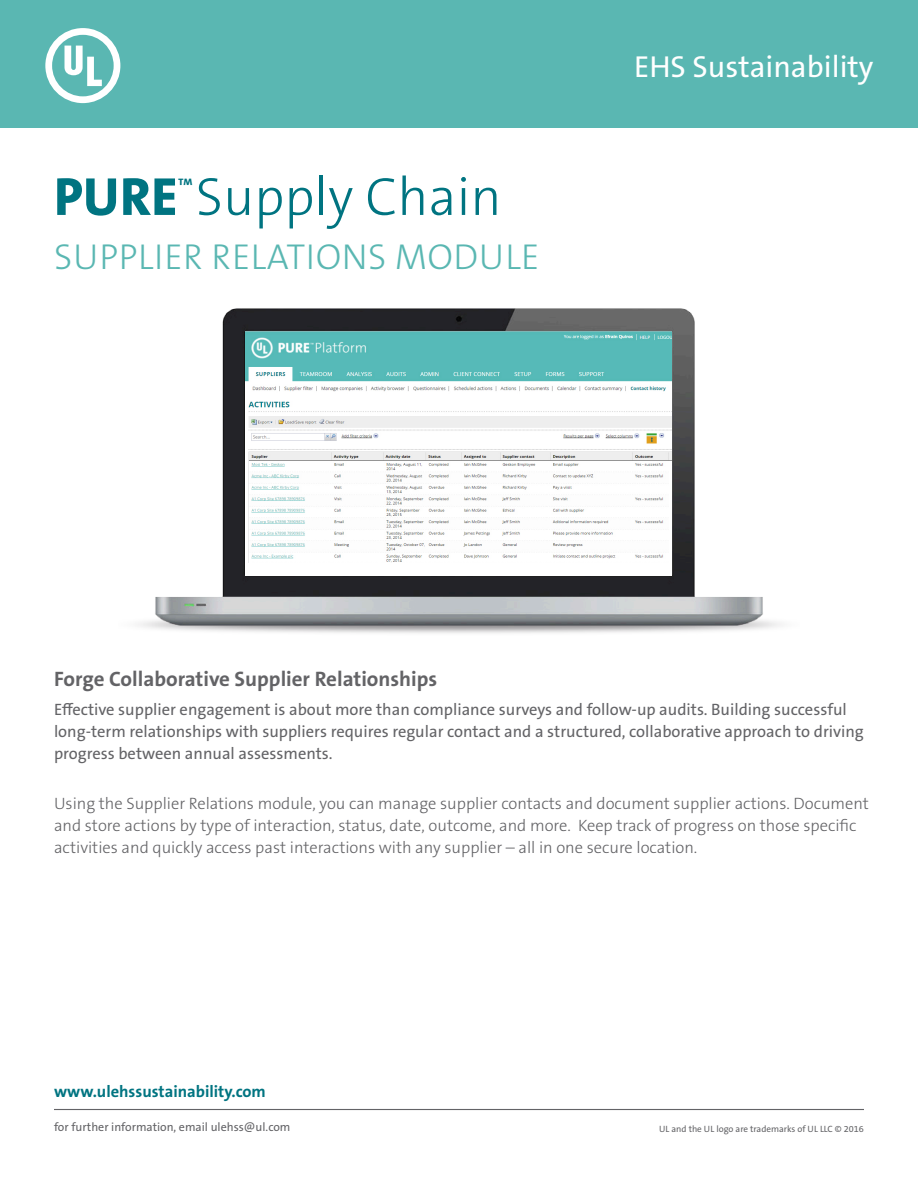
<style>
.page{position:relative;width:918px;height:1188px;background:#fff}
.page>*{position:absolute;margin:0;border:0;box-sizing:border-box;transform-origin:0 0}
.t1{font:300 54px "The Sans B W3";color:#007481}
.t2{font:300 36.15px "The Sans B W3";letter-spacing:.015em;color:#5ab7b2}
.t3{font:30.45px "The Sans B W5 Plain";color:#fff}
.t4{font:22.8px "The Sans B W5 Plain";color:#007481}
.t5{font:700 21px "The Sans B W7";color:#636366}
.t6{font:300 16.5px/21.8px "The Sans B W3";color:#636366}
.t7{font:16.5px/21.8px "The Sans B W5 Plain";color:#636366}
.t8{font:700 16.5px "The Sans B W7";color:#007481}
.t9{font:12px "The Sans B W5 Plain";color:#636366}
.t10{font:9.15px "The Sans B W5 Plain";color:#636366}
.s1{font-family:"The Sans B W8";font-weight:800}
</style>
<div class="page">
<div style="left:0;top:0;width:918px;height:127px;background:#5ab7b2"></div>
<svg style="left:45px;top:28px;width:75px;height:75px"></svg>
<hr style="left:54px;top:1109px;width:810px;height:1px;background:#636366">
<img style="left:138px;top:308px;width:644px;height:325px">
<div style="left:245px;top:332px;width:426px;height:244px;background:#fff"></div>
<img style="left:245px;top:332px;width:426px;height:231px">
<p class="t1" style="left:54px;top:162px;width:449px"><span class="s1">PURE</span> Supply Chain</p>
<p class="t4" style="left:178px;top:171px;width:17px">™</p>
<p class="t2" style="left:54px;top:234px;width:487px">SUPPLIER RELATIONS MODULE</p>
<p class="t3" style="left:634px;top:47px;width:241px">EHS Sustainability</p>
<p class="t5" style="left:54px;top:666px;width:385px">Forge Collaborative Supplier Relationships</p>
<p class="t7" style="left:54px;top:699px;width:811px">Effective supplier engagement is about more than compliance surveys and follow-up audits. Building successful long-term relationships with suppliers requires regular contact and a structured, collaborative approach to driving progress between annual assessments.</p>
<p class="t6" style="left:54px;top:793px;width:816px">Using the Supplier Relations module, you can manage supplier contacts and document supplier actions. Document and store actions by type of interaction, status, date, outcome, and more. Keep track of progress on those specific activities and quickly access past interactions with any supplier – all in one secure location.</p>
<p class="t8" style="left:54px;top:1081px;width:213px">www.ulehssustainability.com</p>
<p class="t9" style="left:54px;top:1119px;width:238px">for further information, email ulehss@ul.com</p>
<p class="t10" style="left:659px;top:1123px;width:206px">UL and the UL logo are trademarks of UL LLC © 2016</p>
</div>
